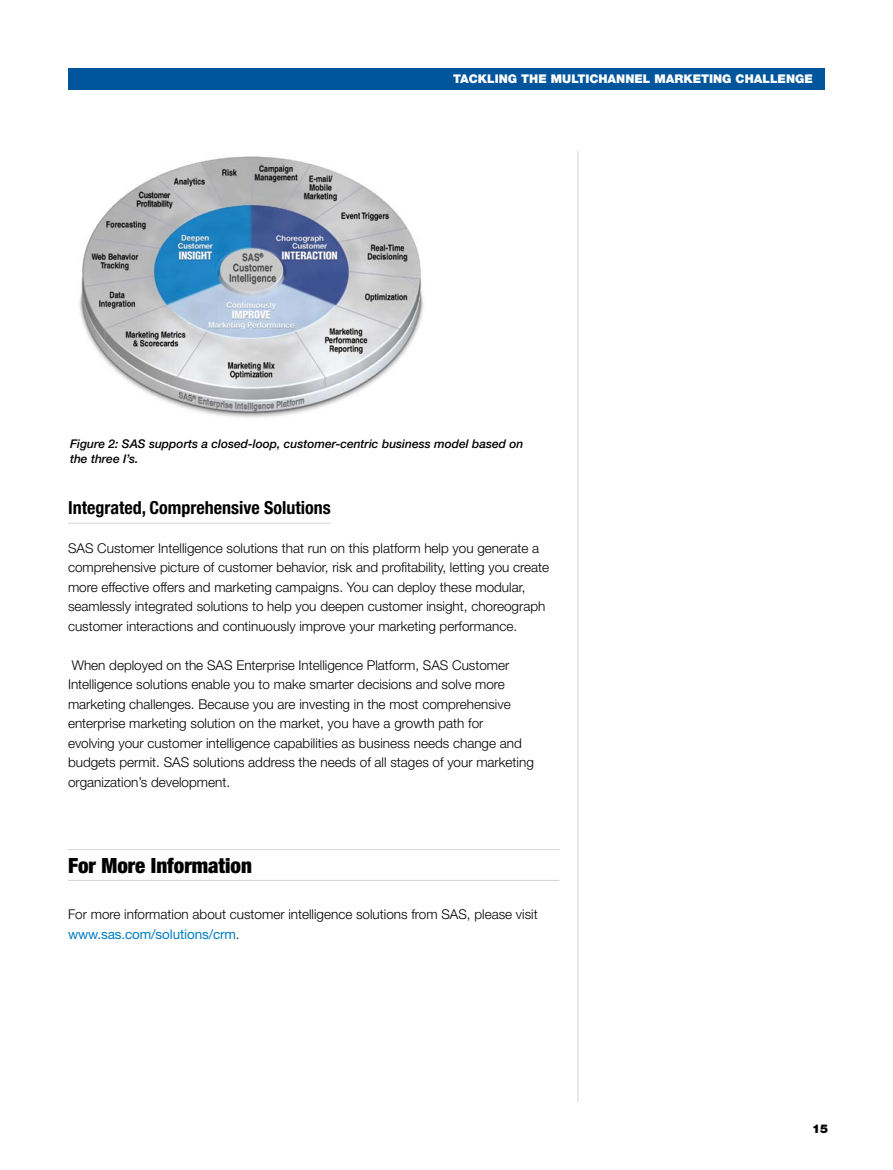
<style>
.page{position:relative;width:893px;height:1170px;background:#fff}
.page>*{position:absolute;margin:0;border:0;box-sizing:border-box;transform-origin:0 0}
.t1{font:900 condensed 21px "Helvetica Neue LT Std";color:#000}
.t2{font:700 condensed 18px "Helvetica Neue LT Std";color:#000}
.t3{font:300 13.5px/19.5px "Helvetica Neue LT Std";color:#000}
.t4{font:italic 500 12px/15px "Helvetica Neue LT Std";color:#000}
.t5{font:900 12px "Helvetica Neue LT Std";color:#fff}
.t6{font:900 12px "Helvetica Neue LT Std";color:#000}
.s1{font-weight:400;color:#007dc3}
</style>
<div class="page">
<div style="left:68px;top:68px;width:757px;height:21px;background:#00559c"></div>
<hr style="left:578px;top:151px;width:1px;height:951px;background:#d1d3d4">
<hr style="left:68px;top:523px;width:263px;height:1px;background:#d1d3d4">
<hr style="left:68px;top:849px;width:491px;height:1px;background:#d1d3d4">
<hr style="left:68px;top:880px;width:491px;height:1px;background:#d1d3d4">
<img style="left:79px;top:156px;width:345px;height:262px">
<p class="t5" style="left:453px;top:72px;width:361px">TACKLING THE MULTICHANNEL MARKETING CHALLENGE</p>
<p class="t4" style="left:70px;top:436px;width:455px">Figure 2: SAS supports a closed-loop, customer-centric business model based on the three I’s.</p>
<h2 class="t2" style="left:68px;top:496px;width:264px">Integrated, Comprehensive Solutions</h2>
<p class="t3" style="left:68px;top:538px;width:483px">SAS Customer Intelligence solutions that run on this platform help you generate a comprehensive picture of customer behavior, risk and profitability, letting you create more effective offers and marketing campaigns. You can deploy these modular, seamlessly integrated solutions to help you deepen customer insight, choreograph customer interactions and continuously improve your marketing performance.</p>
<p class="t3" style="left:68px;top:655px;width:467px">When deployed on the SAS Enterprise Intelligence Platform, SAS Customer Intelligence solutions enable you to make smarter decisions and solve more marketing challenges. Because you are investing in the most comprehensive enterprise marketing solution on the market, you have a growth path for<br>evolving your customer intelligence capabilities as business needs change and budgets permit. SAS solutions address the needs of all stages of your marketing organization’s development.</p>
<h1 class="t1" style="left:68px;top:852px;width:186px">For More Information</h1>
<p class="t3" style="left:68px;top:904px;width:471px">For more information about customer intelligence solutions from SAS, please visit <span class="s1">www.sas.com/solutions/crm</span>.</p>
<p class="t6" style="left:812px;top:1121px;width:18px">15</p>
</div>
